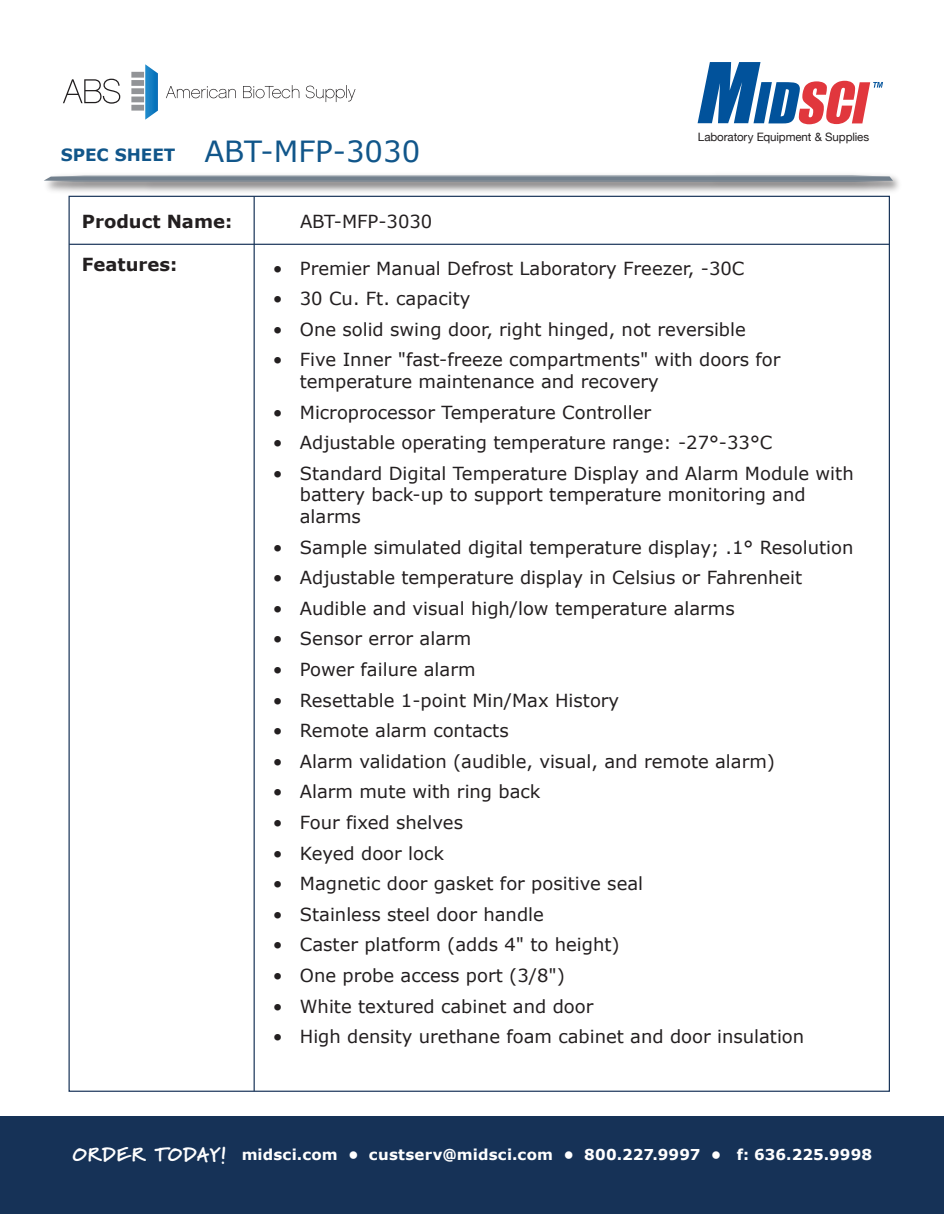
<style>
.page{position:relative;width:945px;height:1215px;background:#fff}
.page>*{position:absolute;margin:0;border:0;box-sizing:border-box;transform-origin:0 0}
.t1{font:29.1px "Verdana";color:#11568a}
.t2{font:18px/21.6px "Verdana";color:#231f20}
.t3{font:700 18px "Verdana";color:#231f20}
.t4{font:700 15px "Verdana";letter-spacing:.01em;color:#fff}
.t5{font:11.55px "Helvetica Neue";letter-spacing:-.01em;color:#231f20}
.s1{font-weight:700;font-size:16.95px}
.s2{font-family:"Marydale";font-weight:900;font-size:19.5px}
</style>
<div class="page">
<svg style="left:63px;top:79px;width:57px;height:25px"></svg>
<svg style="left:166px;top:86px;width:70px;height:12px"></svg>
<svg style="left:243px;top:85px;width:56px;height:13px"></svg>
<svg style="left:306px;top:85px;width:49px;height:17px"></svg>
<div style="left:131px;top:105px;width:13px;height:6px;background:#929497"></div>
<div style="left:131px;top:97px;width:13px;height:5px;background:#929497"></div>
<div style="left:131px;top:88px;width:13px;height:6px;background:#929497"></div>
<div style="left:131px;top:80px;width:13px;height:6px;background:#929497"></div>
<div style="left:131px;top:72px;width:13px;height:6px;background:#929497"></div>
<svg style="left:145px;top:64px;width:13px;height:56px"></svg>
<svg style="left:44px;top:175px;width:849px;height:7px;background:#86909b"></svg>
<div style="left:0;top:1116px;width:944px;height:98px;background:#163257"></div>
<svg style="left:698px;top:62px;width:185px;height:62px"></svg>
<hr style="left:69px;top:244px;width:820px;height:1px;background:#163257">
<hr style="left:254px;top:196px;width:1px;height:895px;background:#163257">
<h1 class="t1" style="left:61px;top:133px;width:361px"><span class="s1">SPEC SHEET</span> ABT-MFP-3030</h1>
<p class="t5" style="left:698px;top:128px;width:173px">Laboratory Equipment &amp; Supplies</p>
<p class="t3" style="left:82px;top:210px;width:152px">Product Name:</p>
<p class="t3" style="left:82px;top:253px;width:97px">Features:</p>
<p class="t2" style="left:300px;top:211px;width:134px">ABT-MFP-3030</p>
<p class="t2" style="left:273px;top:258px;width:473px">• Premier Manual Defrost Laboratory Freezer, -30C</p>
<p class="t2" style="left:273px;top:288px;width:199px">• 30 Cu. Ft. capacity</p>
<p class="t2" style="left:273px;top:319px;width:475px">• One solid swing door, right hinged, not reversible</p>
<p class="t2" style="left:300px;top:349px;width:482px;text-indent:-27px">• Five Inner "fast-freeze compartments" with doors for temperature maintenance and recovery</p>
<p class="t2" style="left:273px;top:402px;width:380px">• Microprocessor Temperature Controller</p>
<p class="t2" style="left:273px;top:432px;width:501px">• Adjustable operating temperature range: -27°-33°C</p>
<p class="t2" style="left:300px;top:463px;width:555px;text-indent:-27px">• Standard Digital Temperature Display and Alarm Module with battery back-up to support temperature monitoring and alarms</p>
<p class="t2" style="left:273px;top:537px;width:582px">• Sample simulated digital temperature display; .1° Resolution</p>
<p class="t2" style="left:273px;top:567px;width:531px">• Adjustable temperature display in Celsius or Fahrenheit</p>
<p class="t2" style="left:273px;top:598px;width:464px">• Audible and visual high/low temperature alarms</p>
<p class="t2" style="left:273px;top:628px;width:200px">• Sensor error alarm</p>
<p class="t2" style="left:273px;top:659px;width:204px">• Power failure alarm</p>
<p class="t2" style="left:273px;top:690px;width:348px">• Resettable 1-point Min/Max History</p>
<p class="t2" style="left:273px;top:720px;width:237px">• Remote alarm contacts</p>
<p class="t2" style="left:273px;top:751px;width:504px">• Alarm validation (audible, visual, and remote alarm)</p>
<p class="t2" style="left:273px;top:781px;width:269px">• Alarm mute with ring back</p>
<p class="t2" style="left:273px;top:812px;width:192px">• Four fixed shelves</p>
<p class="t2" style="left:273px;top:843px;width:173px">• Keyed door lock</p>
<p class="t2" style="left:273px;top:873px;width:372px">• Magnetic door gasket for positive seal</p>
<p class="t2" style="left:273px;top:904px;width:273px">• Stainless steel door handle</p>
<p class="t2" style="left:273px;top:934px;width:348px">• Caster platform (adds 4" to height)</p>
<p class="t2" style="left:273px;top:965px;width:294px">• One probe access port (3/8")</p>
<p class="t2" style="left:273px;top:996px;width:322px">• White textured cabinet and door</p>
<p class="t2" style="left:273px;top:1026px;width:533px">• High density urethane foam cabinet and door insulation</p>
<p class="t4" style="left:73px;top:1145px;width:801px"><span class="s2">ORDER TODAY!</span> midsci.com • custserv@midsci.com • 800.227.9997 • f: 636.225.9998</p>
</div>
